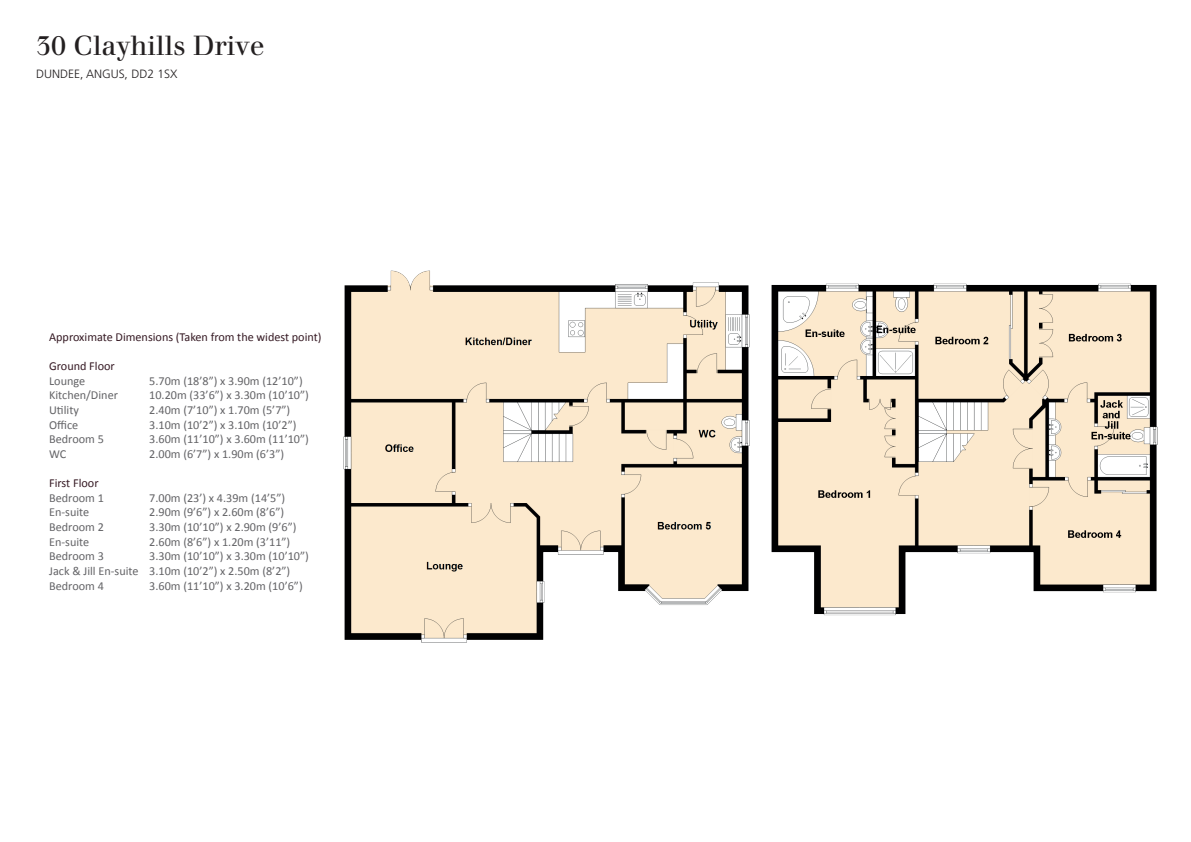
<style>
.page{position:relative;width:1191px;height:842px;background:#fff}
.page>*{position:absolute;margin:0;border:0;box-sizing:border-box;transform-origin:0 0}
.t1{font:27px "Justus";color:#231f20}
.t2{font:12.2px/14.6px "Calibri";color:#636366}
.t3{font:12.2px "Calibri";color:#361a24}
.t4{font:300 12px "Frutiger";color:#231f20}
</style>
<div class="page">
<img style="left:771px;top:283px;width:387px;height:333px">
<img style="left:343px;top:270px;width:407px;height:373px">
<h1 class="t1" style="left:36px;top:30px;width:230px">30 Clayhills Drive</h1>
<p class="t4" style="left:36px;top:67px;width:143px">DUNDEE, ANGUS, DD2 1SX</p>
<p class="t3" style="left:49px;top:328px;width:274px">Approximate Dimensions (Taken from the widest point)</p>
<p class="t3" style="left:49px;top:357px;width:67px">Ground Floor</p>
<p class="t2" style="left:49px;top:373px;width:38px">Lounge</p>
<p class="t2" style="left:149px;top:373px;width:155px">5.70m (18’8”) x 3.90m (12’10”)</p>
<p class="t2" style="left:49px;top:388px;width:70px">Kitchen/Diner</p>
<p class="t2" style="left:149px;top:388px;width:161px">10.20m (33’6”) x 3.30m (10’10”)</p>
<p class="t2" style="left:49px;top:402px;width:31px">Utility</p>
<p class="t2" style="left:149px;top:402px;width:143px">2.40m (7’10”) x 1.70m (5’7”)</p>
<p class="t2" style="left:49px;top:417px;width:31px">Office</p>
<p class="t2" style="left:149px;top:417px;width:149px">3.10m (10’2”) x 3.10m (10’2”)</p>
<p class="t2" style="left:49px;top:432px;width:56px">Bedroom 5</p>
<p class="t2" style="left:149px;top:432px;width:161px">3.60m (11’10”) x 3.60m (11’10”)</p>
<p class="t2" style="left:49px;top:446px;width:19px">WC</p>
<p class="t2" style="left:149px;top:446px;width:136px">2.00m (6’7”) x 1.90m (6’3”)</p>
<p class="t3" style="left:49px;top:475px;width:51px">First Floor</p>
<p class="t2" style="left:49px;top:490px;width:56px">Bedroom 1</p>
<p class="t2" style="left:149px;top:490px;width:137px">7.00m (23’) x 4.39m (14’5”)</p>
<p class="t2" style="left:49px;top:505px;width:42px">En-suite</p>
<p class="t2" style="left:149px;top:505px;width:136px">2.90m (9’6”) x 2.60m (8’6”)</p>
<p class="t2" style="left:49px;top:519px;width:56px">Bedroom 2</p>
<p class="t2" style="left:149px;top:519px;width:149px">3.30m (10’10”) x 2.90m (9’6”)</p>
<p class="t2" style="left:49px;top:534px;width:42px">En-suite</p>
<p class="t2" style="left:149px;top:534px;width:143px">2.60m (8’6”) x 1.20m (3’11”)</p>
<p class="t2" style="left:49px;top:549px;width:56px">Bedroom 3</p>
<p class="t2" style="left:49px;top:549px;width:261px;text-indent:100px">3.30m (10’10”) x 3.30m (10’10”)<br>Jack &amp; Jill En-suite 3.10m (10’2”) x 2.50m (8’2”)<br>Bedroom 4</p>
<p class="t2" style="left:149px;top:578px;width:155px">3.60m (11’10”) x 3.20m (10’6”)</p>
</div>
